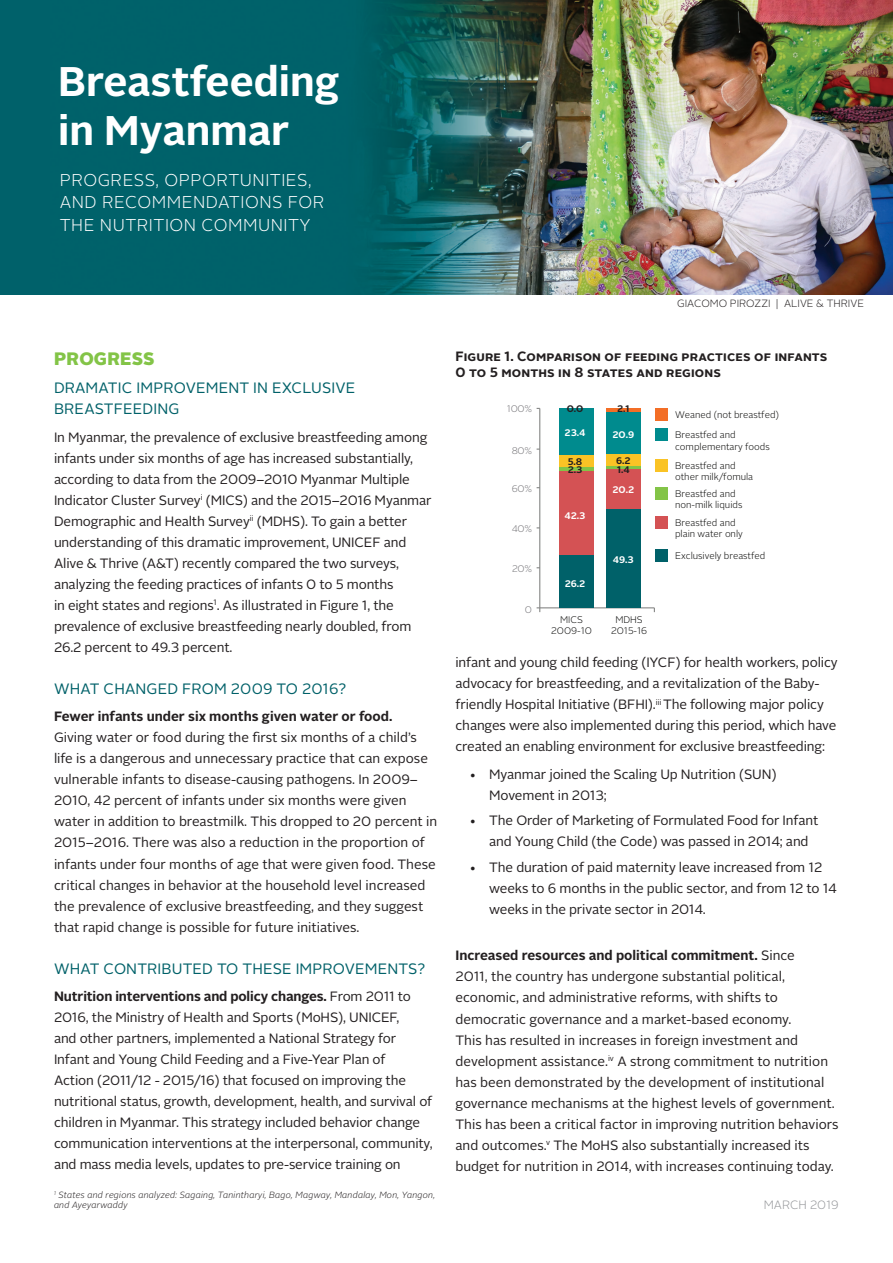
<style>
.page{position:relative;width:893px;height:1263px;background:#fff}
.page>*{position:absolute;margin:0;border:0;box-sizing:border-box;transform-origin:0 0}
.Subhead{font:700 41.25px/49.7px "Alright Sans";color:#fff}
.t1{font:900 18px "Alright Sans";letter-spacing:.01em;color:#83c447}
.Subhead-2{font:300 17.1px/22.8px "Alright Sans";letter-spacing:.03em;color:#fff}
.Subhead-3{font:15px/21px "Alright Sans";letter-spacing:.01em;color:#006169}
.Body{font:13.5px/21px "Alright Sans";letter-spacing:-.01em;color:#231f20}
.Subhead-4{font:13.5px/21px "Alright Sans";letter-spacing:-.01em;color:#231f20}
.Figure_title{font:700 13.5px/16.2px "Alright Sans";letter-spacing:.01em;color:#231f20}
.Date{font:300 12px "Alright Sans";color:#939598}
.t2{font:300 10.5px "Alright Sans";color:#231f20}
.t3{font:300 9.6px/11.6px "Alright Sans";letter-spacing:-.005em;color:#050504}
.t4{font:700 9.6px "Alright Sans";letter-spacing:-.005em;color:#fff}
.t5{font:700 9.6px "Alright Sans";color:#231f20}
.t6{font:300 9.6px "Alright Sans";letter-spacing:-.03em;color:#717074}
.Caption_Footnote{font:italic 300 9px/10.8px "Alright Sans";letter-spacing:.01em;color:#231f20}
.s1{font-weight:700}
</style>
<div class="page">
<img style="left:0;top:0;width:893px;height:294px">
<hr style="left:539px;top:408px;width:1px;height:200px;background:#808180">
<hr style="left:540px;top:607px;width:114px;height:1px;background:#808180">
<div style="left:656px;top:408px;width:12px;height:12px;background:#f36e26"></div>
<div style="left:656px;top:429px;width:12px;height:12px;background:#008b8e"></div>
<div style="left:656px;top:459px;width:12px;height:12px;background:#fac325"></div>
<div style="left:656px;top:487px;width:12px;height:12px;background:#83c447"></div>
<div style="left:656px;top:516px;width:12px;height:12px;background:#d45254"></div>
<div style="left:656px;top:550px;width:12px;height:12px;background:#006169"></div>
<div style="left:607px;top:408px;width:34px;height:5px;background:#f36e26"></div>
<div style="left:559px;top:409px;width:34px;height:46px;background:#008b8e"></div>
<div style="left:607px;top:413px;width:34px;height:41px;background:#008b8e"></div>
<div style="left:559px;top:455px;width:34px;height:12px;background:#fac325"></div>
<div style="left:607px;top:454px;width:34px;height:13px;background:#fac325"></div>
<hr style="left:559px;top:467px;width:34px;height:4px;background:#83c447">
<hr style="left:607px;top:467px;width:34px;height:2px;background:#83c447">
<div style="left:559px;top:471px;width:34px;height:84px;background:#d45254"></div>
<div style="left:607px;top:469px;width:34px;height:41px;background:#d45254"></div>
<div style="left:559px;top:555px;width:34px;height:53px;background:#006169"></div>
<div style="left:607px;top:510px;width:34px;height:98px;background:#006169"></div>
<p class="Subhead" style="left:58px;top:57px;width:283px">Breastfeeding in Myanmar</p>
<p class="Subhead-2" style="left:60px;top:169px;width:266px">PROGRESS, OPPORTUNITIES,<br>AND RECOMMENDATIONS FOR<br>THE NUTRITION COMMUNITY</p>
<p class="t1" style="left:54px;top:346px;width:102px">PROGRESS</p>
<p class="Subhead-3" style="left:54px;top:377px;width:303px">DRAMATIC IMPROVEMENT IN EXCLUSIVE<br>BREASTFEEDING</p>
<p class="Body" style="left:54px;top:427px;width:379px">In Myanmar, the prevalence of exclusive breastfeeding among infants under six months of age has increased substantially, according to data from the 2009–2010 Myanmar Multiple Indicator Cluster Survey<sup>i</sup> (MICS) and the 2015–2016 Myanmar Demographic and Health Survey<sup>ii</sup> (MDHS). To gain a better understanding of this dramatic improvement, UNICEF and Alive &amp; Thrive (A&amp;T) recently compared the two surveys, analyzing the feeding practices of infants 0 to 5 months<br>in eight states and regions<sup>1</sup>. As illustrated in Figure 1, the prevalence of exclusive breastfeeding nearly doubled, from 26.2 percent to 49.3 percent.</p>
<p class="Subhead-3" style="left:54px;top:678px;width:294px">WHAT CHANGED FROM 2009 TO 2016?</p>
<p class="Body" style="left:54px;top:706px;width:385px"><span class="s1">Fewer infants under six months given water or food.<br></span>Giving water or food during the first six months of a child’s life is a dangerous and unnecessary practice that can expose vulnerable infants to disease-causing pathogens. In 2009– 2010, 42 percent of infants under six months were given water in addition to breastmilk. This dropped to 20 percent in 2015–2016. There was also a reduction in the proportion of infants under four months of age that were given food. These critical changes in behavior at the household level increased the prevalence of exclusive breastfeeding, and they suggest that rapid change is possible for future initiatives.</p>
<p class="Subhead-3" style="left:54px;top:958px;width:373px">WHAT CONTRIBUTED TO THESE IMPROVEMENTS?</p>
<p class="Subhead-4" style="left:54px;top:986px;width:380px"><span class="s1">Nutrition interventions and policy changes.</span> From 2011 to 2016, the Ministry of Health and Sports (MoHS), UNICEF,<br>and other partners, implemented a National Strategy for Infant and Young Child Feeding and a Five-Year Plan of<br>Action (2011/12 - 2015/16) that focused on improving the nutritional status, growth, development, health, and survival of children in Myanmar. This strategy included behavior change communication interventions at the interpersonal, community, and mass media levels, updates to pre-service training on</p>
<p class="Caption_Footnote" style="left:54px;top:1189px;width:383px"><sup>1</sup> States and regions analyzed: Sagaing, Tanintharyi, Bago, Magway, Mandalay, Mon, Yangon, and Ayeyarwaddy</p>
<p class="t2" style="left:677px;top:296px;width:188px">GIACOMO PIROZZI | ALIVE &amp; THRIVE</p>
<p class="Figure_title" style="left:455px;top:348px;width:374px">Figure 1. Comparison of feeding practices of infants<br>0 to 5 months in 8 states and regions</p>
<p class="t6" style="left:507px;top:402px;width:27px">100%</p>
<p class="t6" style="left:512px;top:444px;width:22px">80%</p>
<p class="t6" style="left:512px;top:482px;width:22px">60%</p>
<p class="t6" style="left:512px;top:522px;width:22px">40%</p>
<p class="t6" style="left:512px;top:562px;width:22px">20%</p>
<p class="t6" style="left:525px;top:603px;width:9px">0</p>
<p class="t5" style="left:567px;top:402px;width:18px">0.0</p>
<p class="t4" style="left:565px;top:426px;width:22px">23.4</p>
<p class="t5" style="left:568px;top:455px;width:16px">5.8</p>
<p class="t5" style="left:568px;top:463px;width:16px">2.3</p>
<p class="t4" style="left:565px;top:509px;width:22px">42.3</p>
<p class="t4" style="left:565px;top:577px;width:22px">26.2</p>
<p class="t5" style="left:617px;top:402px;width:14px">2.1</p>
<p class="t4" style="left:612px;top:428px;width:23px">20.9</p>
<p class="t5" style="left:616px;top:454px;width:16px">6.2</p>
<p class="t5" style="left:617px;top:463px;width:14px">1.4</p>
<p class="t4" style="left:613px;top:483px;width:23px">20.2</p>
<p class="t4" style="left:613px;top:553px;width:22px">49.3</p>
<p class="t3" style="left:551px;top:614px;width:42px;text-align:center">MICS<br>2009-10</p>
<p class="t3" style="left:611px;top:614px;width:38px;text-align:center">MDHS<br>2015-16</p>
<p class="t3" style="left:675px;top:404px;width:105px;line-height:20.9px">Weaned (not breastfed)<br>Breastfed and</p>
<p class="t3" style="left:675px;top:437px;width:96px;line-height:18.9px">complementary foods<br>Breastfed and</p>
<p class="t3" style="left:675px;top:469px;width:80px;line-height:16.6px">other milk/fomula<br>Breastfed and</p>
<p class="t3" style="left:675px;top:497px;width:69px;line-height:17.2px">non-milk liquids<br>Breastfed and</p>
<p class="t3" style="left:675px;top:528px;width:69px">plain water only</p>
<p class="t3" style="left:675px;top:550px;width:92px">Exclusively breastfed</p>
<p class="Subhead-4" style="left:455px;top:652px;width:384px">infant and young child feeding (IYCF) for health workers, policy advocacy for breastfeeding, and a revitalization of the Baby&shy;friendly Hospital Initiative (BFHI).<sup>iii</sup> The following major policy changes were also implemented during this period, which have created an enabling environment for exclusive breastfeeding:</p>
<p class="Body" style="left:489px;top:764px;width:289px;text-indent:-20px">• Myanmar joined the Scaling Up Nutrition (SUN)<br>Movement in 2013;</p>
<p class="Body" style="left:489px;top:810px;width:330px;text-indent:-20px">• The Order of Marketing of Formulated Food for Infant and Young Child (the Code) was passed in 2014; and</p>
<p class="Body" style="left:489px;top:857px;width:349px;text-indent:-20px">• The duration of paid maternity leave increased from 12 weeks to 6 months in the public sector, and from 12 to 14 weeks in the private sector in 2014.</p>
<p class="Body" style="left:455px;top:945px;width:384px"><span class="s1">Increased resources and political commitment.</span> Since<br>2011, the country has undergone substantial political, economic, and administrative reforms, with shifts to democratic governance and a market-based economy.<br>This has resulted in increases in foreign investment and development assistance.<sup>iv</sup> A strong commitment to nutrition has been demonstrated by the development of institutional governance mechanisms at the highest levels of government.<br>This has been a critical factor in improving nutrition behaviors and outcomes.<sup>v</sup> The MoHS also substantially increased its budget for nutrition in 2014, with increases continuing today.</p>
<p class="Date" style="left:764px;top:1196px;width:77px">MARCH 2019</p>
</div>
